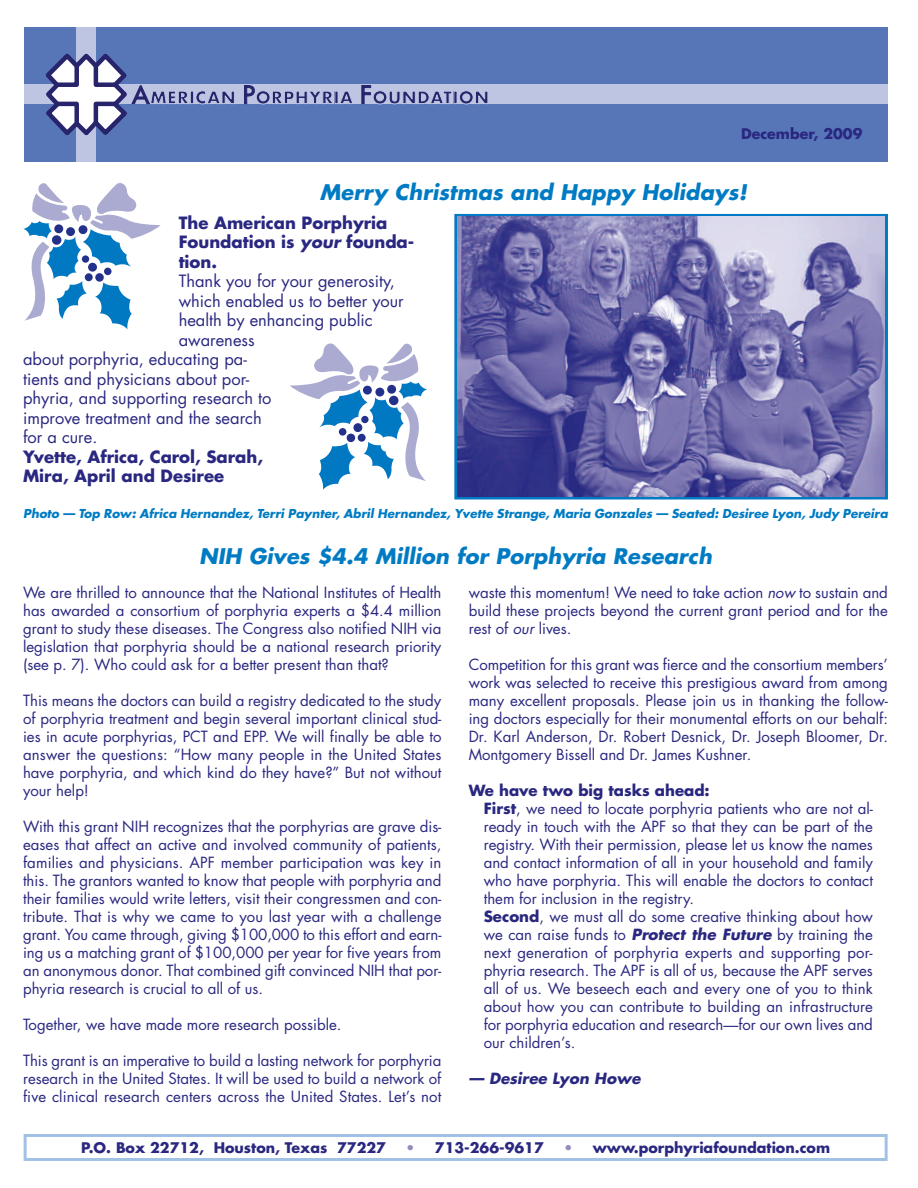
<style>
.page{position:relative;width:918px;height:1188px;background:#fff}
.page>*{position:absolute;margin:0;border:0;box-sizing:border-box;transform-origin:0 0}
.t1{font:italic 700 21px "Futura";letter-spacing:.005em;color:#007bc3}
.t2{font:16.5px "Futura";color:#292780}
.t3{font:700 16.5px/19.5px "Futura";color:#292780}
.t4{font:15px/18px "Futura";color:#292780;text-align:justify}
.t5{font:italic 700 15px "Futura";letter-spacing:.005em;color:#292780}
.t6{font:700 14.25px "Futura";color:#292780}
.t7{font:italic 700 12px "Futura";letter-spacing:.005em;color:#007bc3}
.s1{font-style:italic}
.s2{font-weight:700}
.s3{font-weight:700;font-style:italic}
.s4{color:#928dbe}
</style>
<div class="page">
<div style="left:24px;top:1134px;width:864px;height:27px;border:3px solid #a1c2e5"></div>
<div style="left:24px;top:27px;width:864px;height:135px;background:#5676b8"></div>
<div style="left:76px;top:27px;width:20px;height:135px;background:#bdc5e2"></div>
<div style="left:24px;top:85px;width:864px;height:19px;background:#bdc5e2"></div>
<svg style="left:42px;top:53px;width:147px;height:83px"></svg>
<div style="left:190px;top:91px;width:4px;height:13px;border:1px solid #bdc5e2"></div>
<svg style="left:196px;top:91px;width:38px;height:13px"></svg>
<svg style="left:244px;top:85px;width:108px;height:19px"></svg>
<svg style="left:362px;top:85px;width:126px;height:19px"></svg>
<div style="left:454px;top:214px;width:434px;height:286px;border:3px solid #007bc3"></div>
<img style="left:457px;top:217px;width:428px;height:279px">
<svg style="left:23px;top:183px;width:138px;height:147px"></svg>
<svg style="left:290px;top:343px;width:137px;height:147px"></svg>
<p class="t6" style="left:741px;top:127px;width:123px">December, 2009</p>
<h1 class="t1" style="left:320px;top:182px;width:428px">Merry Christmas and Happy Holidays!</h1>
<p class="t3" style="left:179px;top:214px;width:237px">The American Porphyria<br>Foundation is <span class="s1">your</span> founda&shy;tion.</p>
<p class="t2" style="left:179px;top:274px;width:218px">Thank you for your generosity,</p>
<p class="t2" style="left:179px;top:293px;width:227px">which enabled us to better your</p>
<p class="t2" style="left:179px;top:313px;width:195px">health by enhancing public</p>
<p class="t2" style="left:179px;top:332px;width:78px">awareness</p>
<p class="t2" style="left:23px;top:352px;width:225px">about porphyria, educating pa-</p>
<p class="t2" style="left:23px;top:371px;width:228px">tients and physicians about por-</p>
<p class="t2" style="left:23px;top:391px;width:250px">phyria, and supporting research to</p>
<p class="t2" style="left:23px;top:410px;width:240px">improve treatment and the search</p>
<p class="t2" style="left:23px;top:430px;width:76px">for a cure.</p>
<p class="t3" style="left:23px;top:448px;width:241px">Yvette, Africa, Carol, Sarah,<br>Mira, April and Desiree</p>
<p class="t7" style="left:23px;top:508px;width:866px">Photo — Top Row: Africa Hernandez, Terri Paynter, Abril Hernandez, Yvette Strange, Maria Gonzales — Seated: Desiree Lyon, Judy Pereira</p>
<h1 class="t1" style="left:199px;top:546px;width:514px">NIH Gives $4.4 Million for Porphyria Research</h1>
<p class="t4" style="left:23px;top:585px;width:420px">We are thrilled to announce that the National Institutes of Health has awarded a consortium of porphyria experts a $4.4 million grant to study these diseases. The Congress also notified NIH via legislation that porphyria should be a national research priority (see p. 7). Who could ask for a better present than that?</p>
<p class="t4" style="left:23px;top:693px;width:420px">This means the doctors can build a registry dedicated to the study of porphyria treatment and begin several important clinical stud&shy;ies in acute porphyrias, PCT and EPP. We will finally be able to answer the questions: “How many people in the United States have porphyria, and which kind do they have?” But not without your help!</p>
<p class="t4" style="left:23px;top:819px;width:420px">With this grant NIH recognizes that the porphyrias are grave dis&shy;eases that affect an active and involved community of patients, families and physicians. APF member participation was key in this. The grantors wanted to know that people with porphyria and their families would write letters, visit their congressmen and con&shy;tribute. That is why we came to you last year with a challenge grant. You came through, giving $100,000 to this effort and earn&shy;ing us a matching grant of $100,000 per year for five years from an anonymous donor. That combined gift convinced NIH that por&shy;phyria research is crucial to all of us.</p>
<p class="t4" style="left:23px;top:1017px;width:320px">Together, we have made more research possible.</p>
<p class="t4" style="left:23px;top:1053px;width:420px">This grant is an imperative to build a lasting network for porphyria research in the United States. It will be used to build a network of five clinical research centers across the United States. Let’s not</p>
<p class="t4" style="left:469px;top:585px;width:421px">waste this momentum! We need to take action <span class="s1">now</span> to sustain and build these projects beyond the current grant period and for the rest of <span class="s1">our</span> lives.</p>
<p class="t4" style="left:469px;top:657px;width:421px">Competition for this grant was fierce and the consortium members’ work was selected to receive this prestigious award from among many excellent proposals. Please join us in thanking the follow&shy;ing doctors especially for their monumental efforts on our behalf:<br>Dr. Karl Anderson, Dr. Robert Desnick, Dr. Joseph Bloomer, Dr.<br>Montgomery Bissell and Dr. James Kushner.</p>
<p class="t4" style="left:484px;top:783px;width:391px;text-align:left;text-indent:-15px"><span class="s2">We have two big tasks ahead:<br>First</span>, we need to locate porphyria patients who are not al&shy;ready in touch with the APF so that they can be part of the registry. With their permission, please let us know the names and contact information of all in your household and family who have porphyria. This will enable the doctors to contact them for inclusion in the registry.<br><span class="s2">Second</span>, we must all do some creative thinking about how we can raise funds to <span class="s3">Protect the Future</span> by training the next generation of porphyria experts and supporting por&shy;phyria research. The APF is all of us, because the APF serves all of us. We beseech each and every one of you to think about how you can contribute to building an infrastructure for porphyria education and research—for our own lives and our children’s.</p>
<p class="t5" style="left:469px;top:1071px;width:173px">— Desiree Lyon Howe</p>
<p class="t6" style="left:81px;top:1141px;width:306px">P.O. Box 22712, Houston, Texas 77227</p>
<p class="t6" style="left:406px;top:1141px;width:140px"><span class="s4">•</span> 713-266-9617</p>
<p class="t6" style="left:563px;top:1141px;width:268px"><span class="s4">•</span> www.porphyriafoundation.com</p>
</div>
